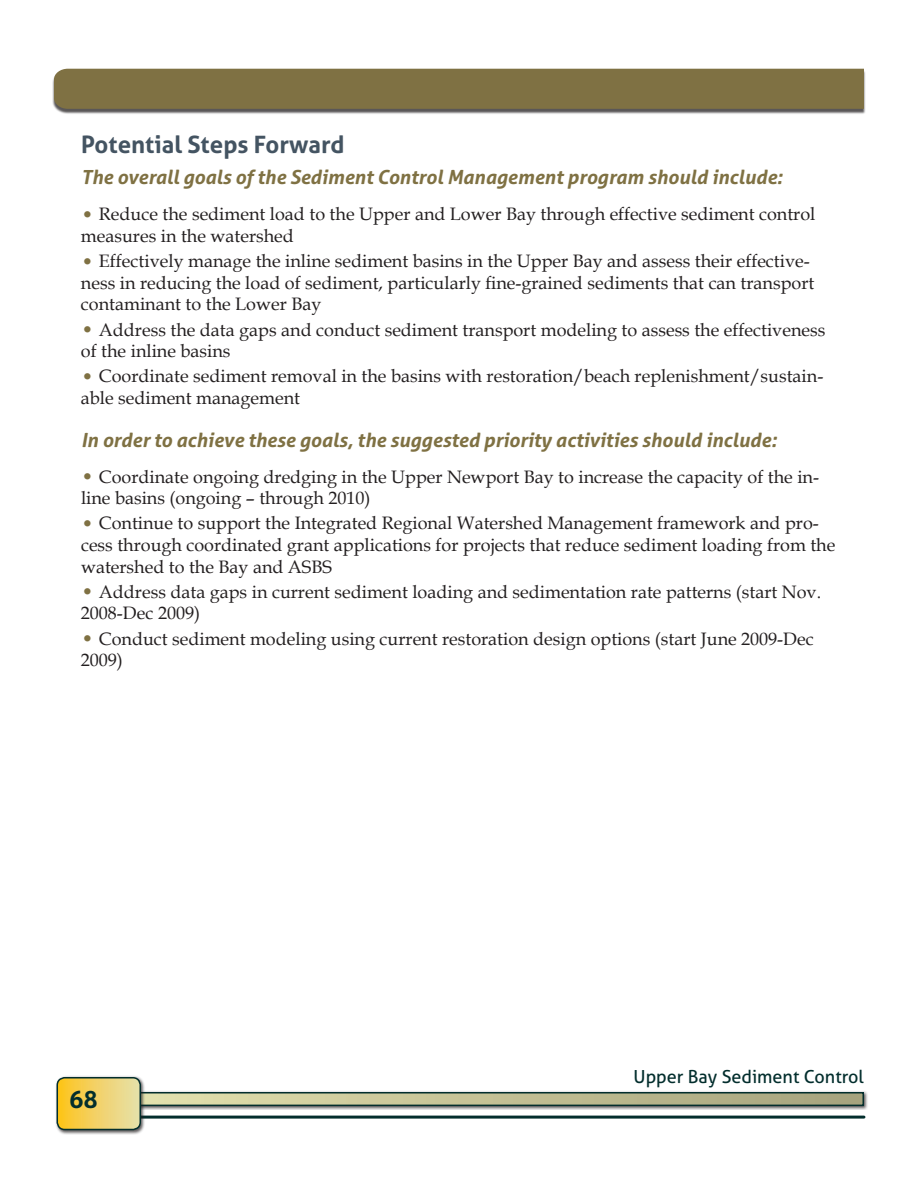
<style>
.page{position:relative;width:918px;height:1188px;background:#fff}
.page>*{position:absolute;margin:0;border:0;box-sizing:border-box;transform-origin:0 0}
.Header_1{font:700 24px "Aller";color:#445462}
.t1{font:700 24px "Aller";color:#032e2d}
.Header_2{font:italic 700 19.5px "Aller";color:#7f7143}
.t2{font:18px/21.6px "Book Antiqua";color:#231f20}
.t3{font:18px "Aller";color:#032e2d}
.s1{font-size:21px;color:#7f7143}
</style>
<div class="page">
<div style="left:127px;top:1090px;width:742px;height:20px;background:#231f20;opacity:.75"></div>
<svg style="left:146px;top:1095px;width:715px;height:8px;background:#c3c094"></svg>
<div style="left:129px;top:1092px;width:735px;height:14px;border:2px solid #032e2d"></div>
<hr style="left:126px;top:1116px;width:738px;height:3px;background:#032e2d">
<div style="left:55px;top:1075px;width:91px;height:60px;background:#231f20;opacity:.75"></div>
<svg style="left:57px;top:1078px;width:83px;height:52px;background:#f1d167"></svg>
<div style="left:57px;top:1077px;width:84px;height:53px;border:2px solid #032e2d;border-radius:8px"></div>
<div style="left:52px;top:70px;width:814px;height:44px;background:#231f20;opacity:.75"></div>
<div style="left:54px;top:69px;width:810px;height:40px;background:#7f7143"></div>
<p class="Header_1" style="left:81px;top:129px;width:265px">Potential Steps Forward</p>
<p class="Header_2" style="left:81px;top:165px;width:703px">The overall goals of the Sediment Control Management program should include:</p>
<p class="t2" style="left:81px;top:203px;width:736px"><span class="s1">•</span> Reduce the sediment load to the Upper and Lower Bay through effective sediment control measures in the watershed</p>
<p class="t2" style="left:81px;top:250px;width:735px"><span class="s1">•</span> Effectively manage the inline sediment basins in the Upper Bay and assess their effective&shy;ness in reducing the load of sediment, particularly fine-grained sediments that can transport contaminant to the Lower Bay</p>
<p class="t2" style="left:81px;top:318px;width:746px"><span class="s1">•</span> Address the data gaps and conduct sediment transport modeling to assess the effectiveness of the inline basins</p>
<p class="t2" style="left:81px;top:365px;width:744px"><span class="s1">•</span> Coordinate sediment removal in the basins with restoration/beach replenishment/sustain&shy;able sediment management</p>
<p class="Header_2" style="left:81px;top:428px;width:697px">In order to achieve these goals, the suggested priority activities should include:</p>
<p class="t2" style="left:81px;top:465px;width:740px"><span class="s1">•</span> Coordinate ongoing dredging in the Upper Newport Bay to increase the capacity of the in&shy;line basins (ongoing – through 2010)</p>
<p class="t2" style="left:81px;top:512px;width:756px"><span class="s1">•</span> Continue to support the Integrated Regional Watershed Management framework and pro&shy;cess through coordinated grant applications for projects that reduce sediment loading from the watershed to the Bay and ASBS</p>
<p class="t2" style="left:81px;top:581px;width:742px"><span class="s1">•</span> Address data gaps in current sediment loading and sedimentation rate patterns (start Nov.<br>2008-Dec 2009)</p>
<p class="t2" style="left:81px;top:627px;width:734px"><span class="s1">•</span> Conduct sediment modeling using current restoration design options (start June 2009-Dec<br>2009)</p>
<h1 class="t1" style="left:69px;top:1085px;width:30px">68</h1>
<p class="t3" style="left:634px;top:1065px;width:232px">Upper Bay Sediment Control</p>
</div>
